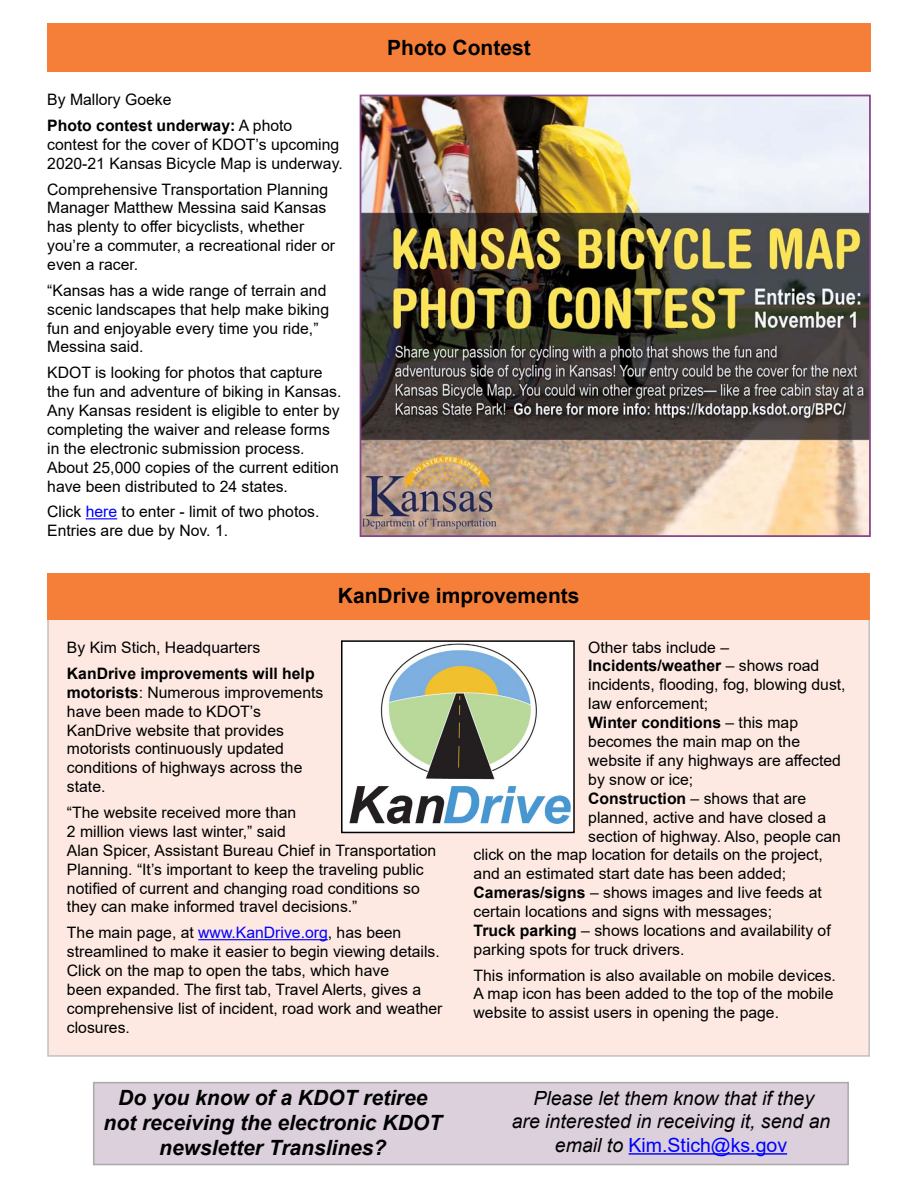
<style>
.page{position:relative;width:918px;height:1188px;background:#fff}
.page>*{position:absolute;margin:0;border:0;box-sizing:border-box;transform-origin:0 0}
.t1{font:italic 700 21px/25.2px "Arial";color:#000;text-align:center}
.t2{font:700 21px "Arial";color:#000}
.t3{font:italic 19.5px/23.4px "Arial";color:#000;text-align:center}
.t4{font:15.75px/18.9px "Arial";color:#000}
.t5{font:700 15.75px/25.7px "Arial";color:#000}
.s1{font-weight:400}
.s2{color:#00f}
.s3{font-weight:700}
.s4{font-style:normal;color:#00f}
</style>
<div class="page">
<div style="left:48px;top:595px;width:821px;height:461px;background:#fde9e2"></div>
<div style="left:47px;top:23px;width:824px;height:49px;background:#f57f38"></div>
<hr style="left:86px;top:518px;width:31px;height:1px;background:#00f">
<img style="left:363px;top:98px;width:505px;height:436px">
<div style="left:360px;top:95px;width:511px;height:442px;border:2px solid #874487"></div>
<hr style="left:198px;top:939px;width:130px;height:1px;background:#00f">
<img style="left:344px;top:643px;width:228px;height:187px">
<div style="left:341px;top:640px;width:234px;height:193px;border:2px solid #000"></div>
<div style="left:48px;top:574px;width:822px;height:46px;background:#f57f38"></div>
<div style="left:93px;top:1082px;width:756px;height:83px;background:#dcd0dd"></div>
<hr style="left:629px;top:1153px;width:158px;height:2px;background:#00f">
<p class="t5" style="left:47px;top:87px;width:247px"><span class="s1">By Mallory Goeke<br></span>Photo contest underway: <span class="s1">A photo</span></p>
<p class="t4" style="left:47px;top:135px;width:297px">contest for the cover of KDOT’s upcoming<br>2020-21 Kansas Bicycle Map is underway.</p>
<p class="t4" style="left:47px;top:179px;width:289px">Comprehensive Transportation Planning Manager Matthew Messina said Kansas has plenty to offer bicyclists, whether you’re a commuter, a recreational rider or even a racer.</p>
<p class="t4" style="left:47px;top:281px;width:283px">“Kansas has a wide range of terrain and scenic landscapes that help make biking fun and enjoyable every time you ride,”<br>Messina said.</p>
<p class="t4" style="left:47px;top:363px;width:296px">KDOT is looking for photos that capture the fun and adventure of biking in Kansas.<br>Any Kansas resident is eligible to enter by completing the waiver and release forms in the electronic submission process.<br>About 25,000 copies of the current edition have been distributed to 24 states.</p>
<p class="t4" style="left:47px;top:502px;width:274px">Click <span class="s2">here</span> to enter - limit of two photos.<br>Entries are due by Nov. 1.</p>
<h1 class="t2" style="left:387px;top:33px;width:145px">Photo Contest</h1>
<h1 class="t2" style="left:338px;top:581px;width:243px">KanDrive improvements</h1>
<p class="t4" style="left:67px;top:638px;width:195px">By Kim Stich, Headquarters</p>
<p class="t4" style="left:67px;top:664px;width:258px"><span class="s3">KanDrive improvements will help motorists</span>: Numerous improvements have been made to KDOT’s<br>KanDrive website that provides motorists continuously updated conditions of highways across the state.</p>
<p class="t4" style="left:67px;top:803px;width:371px">“The website received more than<br>2 million views last winter,” said<br>Alan Spicer, Assistant Bureau Chief in Transportation Planning. “It’s important to keep the traveling public notified of current and changing road conditions so they can make informed travel decisions.”</p>
<p class="t4" style="left:67px;top:923px;width:377px">The main page, at <span class="s2">www.KanDrive.org</span>, has been streamlined to make it easier to begin viewing details.<br>Click on the map to open the tabs, which have<br>been expanded. The first tab, Travel Alerts, gives a comprehensive list of incident, road work and weather closures.</p>
<p class="t4" style="left:588px;top:637px;width:142px">Other tabs include –</p>
<p class="t5" style="left:588px;top:653px;width:233px">Incidents/weather <span class="s1">– shows road</span></p>
<p class="t4" style="left:588px;top:675px;width:259px">incidents, flooding, fog, blowing dust,</p>
<p class="t4" style="left:588px;top:694px;width:121px">law enforcement;</p>
<p class="t5" style="left:588px;top:710px;width:211px">Winter conditions <span class="s1">– this map</span></p>
<p class="t4" style="left:588px;top:732px;width:213px">becomes the main map on the</p>
<p class="t4" style="left:588px;top:751px;width:254px">website if any highways are affected</p>
<p class="t4" style="left:588px;top:770px;width:107px">by snow or ice;</p>
<p class="t4" style="left:588px;top:789px;width:219px"><span class="s3">Construction</span> – shows that are</p>
<p class="t4" style="left:588px;top:808px;width:240px">planned, active and have closed a</p>
<p class="t4" style="left:588px;top:826px;width:254px">section of highway. Also, people can</p>
<p class="t4" style="left:474px;top:845px;width:351px">click on the map location for details on the project,</p>
<p class="t4" style="left:474px;top:864px;width:314px">and an estimated start date has been added;</p>
<p class="t4" style="left:474px;top:883px;width:350px"><span class="s3">Cameras/signs</span> – shows images and live feeds at</p>
<p class="t4" style="left:474px;top:902px;width:300px">certain locations and signs with messages;</p>
<p class="t4" style="left:474px;top:921px;width:359px"><span class="s3">Truck parking</span> – shows locations and availability of</p>
<p class="t4" style="left:474px;top:940px;width:212px">parking spots for truck drivers.</p>
<p class="t4" style="left:474px;top:965px;width:364px">This information is also available on mobile devices.<br>A map icon has been added to the top of the mobile website to assist users in opening the page.</p>
<h1 class="t1" style="left:104px;top:1086px;width:340px">Do you know of a KDOT retiree not receiving the electronic KDOT newsletter Translines?</h1>
<p class="t3" style="left:512px;top:1087px;width:320px">Please let them know that if they<br>are interested in receiving it, send an email to <span class="s4">Kim.Stich@ks.gov</span></p>
</div>
